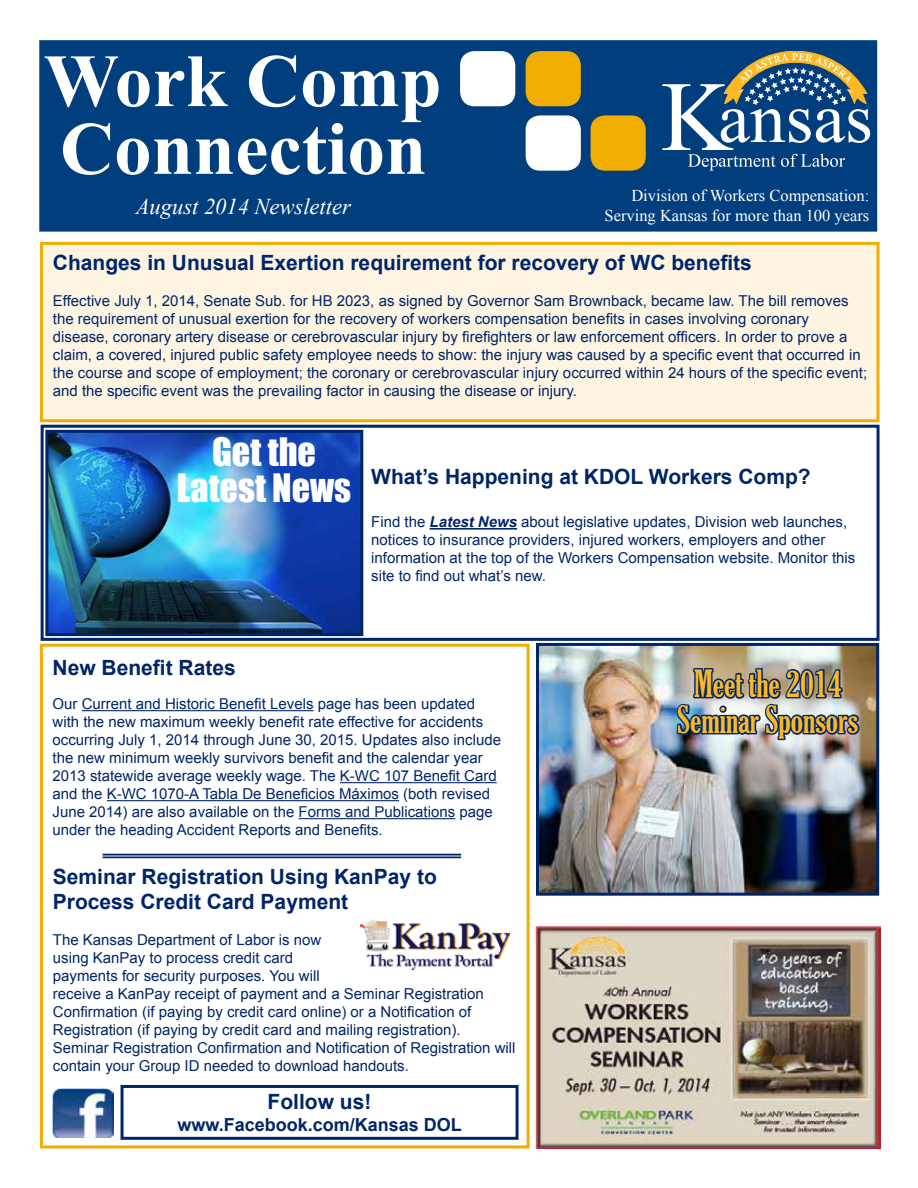
<style>
.page{position:relative;width:918px;height:1188px;background:#fff}
.page>*{position:absolute;margin:0;border:0;box-sizing:border-box;transform-origin:0 0}
.t1{font:700 75px/67.8px "Times New Roman";color:#fff}
.t2{font:extra-condensed 36px/36px "Gloucester";color:#fdb924;text-align:center}
.t3{font:36px/36px "Impact";color:#fff;text-align:center}
.t4{font:italic 22.5px "Times New Roman";color:#fff}
.t5{font:700 21px/25.2px "Arial";color:#002569}
.t6{font:700 18px "Arial";color:#002569}
.t7{font:16.5px/19.8px "Times New Roman";color:#fff;text-align:right}
.t8{font:15px/18px "Arial";color:#002569}
.s1{font-weight:700;font-style:italic}
</style>
<div class="page">
<div style="left:39px;top:40px;width:838px;height:192px;background:#003e7e;border:2px solid #003e7e"></div>
<div style="left:460px;top:51px;width:55px;height:55px;background:#fff;border-radius:14px"></div>
<div style="left:526px;top:51px;width:55px;height:55px;background:#f1ad02;border-radius:14px"></div>
<div style="left:526px;top:115px;width:55px;height:56px;background:#fff;border-radius:14px"></div>
<div style="left:591px;top:115px;width:55px;height:56px;background:#f1ad02;border-radius:14px"></div>
<svg style="left:662px;top:51px;width:208px;height:120px"></svg>
<div style="left:40px;top:242px;width:840px;height:180px;background:#fdf5e1;border:3px solid #f1ad02"></div>
<img style="left:540px;top:647px;width:335px;height:245px">
<div style="left:536px;top:643px;width:343px;height:253px;border:3px solid #002569"></div>
<img style="left:674px;top:642px;width:188px;height:100px">
<img style="left:49px;top:434px;width:310px;height:198px">
<div style="left:45px;top:430px;width:318px;height:206px;border:3px solid #002569"></div>
<hr style="left:430px;top:528px;width:87px;height:2px;background:#002569">
<img style="left:535px;top:927px;width:345px;height:221px">
<div style="left:40px;top:644px;width:490px;height:504px;border:3px solid #f1ad02"></div>
<hr style="left:82px;top:710px;width:232px;height:1px;background:#002569">
<hr style="left:340px;top:782px;width:157px;height:1px;background:#002569">
<hr style="left:107px;top:800px;width:292px;height:1px;background:#002569">
<hr style="left:299px;top:818px;width:156px;height:1px;background:#002569">
<img style="left:361px;top:919px;width:149px;height:51px">
<hr style="left:103px;top:854px;width:358px;height:1px;background:#002569">
<hr style="left:103px;top:856px;width:358px;height:1px;background:#002569">
<hr style="left:103px;top:857px;width:358px;height:1px;background:#002569">
<img style="left:53px;top:1089px;width:60px;height:49px">
<div style="left:121px;top:1085px;width:398px;height:55px;border:3px solid #002569"></div>
<div style="left:41px;top:425px;width:839px;height:216px;border:3px solid #002569"></div>
<h1 class="t1" style="left:44px;top:45px;width:399px">Work Comp<br>Connection</h1>
<h3 class="t4" style="left:136px;top:191px;width:217px">August 2014 Newsletter</h3>
<p class="t7" style="left:605px;top:185px;width:266px">Division of Workers Compensation:<br>Serving Kansas for more than 100 years</p>
<h3 class="t5" style="left:53px;top:251px;width:700px">Changes in Unusual Exertion requirement for recovery of WC benefits</h3>
<p class="t8" style="left:53px;top:292px;width:816px">Effective July 1, 2014, Senate Sub. for HB 2023, as signed by Governor Sam Brownback, became law. The bill removes the requirement of unusual exertion for the recovery of workers compensation benefits in cases involving coronary disease, coronary artery disease or cerebrovascular injury by firefighters or law enforcement officers. In order to prove a claim, a covered, injured public safety employee needs to show: the injury was caused by a specific event that occurred in the course and scope of employment; the coronary or cerebrovascular injury occurred within 24 hours of the specific event; and the specific event was the prevailing factor in causing the disease or injury.</p>
<h2 class="t3" style="left:177px;top:433px;width:176px">Get the<br>Latest News</h2>
<h3 class="t5" style="left:371px;top:465px;width:441px">What’s Happening at KDOL Workers Comp?</h3>
<p class="t8" style="left:371px;top:513px;width:486px">Find the <span class="s1">Latest News</span> about legislative updates, Division web launches, notices to insurance providers, injured workers, employers and other information at the top of the Workers Compensation website. Monitor this site to find out what’s new.</p>
<h3 class="t5" style="left:53px;top:655px;width:185px">New Benefit Rates</h3>
<p class="t8" style="left:53px;top:695px;width:450px">Our Current and Historic Benefit Levels page has been updated with the new maximum weekly benefit rate effective for accidents occurring July 1, 2014 through June 30, 2015. Updates also include the new minimum weekly survivors benefit and the calendar year 2013 statewide average weekly wage. The K-WC 107 Benefit Card and the K-WC 1070-A Tabla De Beneficios Máximos (both revised June 2014) are also available on the Forms and Publications page under the heading Accident Reports and Benefits.</p>
<h3 class="t5" style="left:53px;top:864px;width:385px">Seminar Registration Using KanPay to<br>Process Credit Card Payment</h3>
<p class="t8" style="left:53px;top:931px;width:464px">The Kansas Department of Labor is now<br>using KanPay to process credit card<br>payments for security purposes. You will<br>receive a KanPay receipt of payment and a Seminar Registration Confirmation (if paying by credit card online) or a Notification of Registration (if paying by credit card and mailing registration).<br>Seminar Registration Confirmation and Notification of Registration will contain your Group ID needed to download handouts.</p>
<h3 class="t5" style="left:268px;top:1090px;width:105px">Follow us!</h3>
<p class="t6" style="left:178px;top:1113px;width:286px">www.Facebook.com/Kansas DOL</p>
<h2 class="t2" style="left:677px;top:666px;width:183px">Meet the 2014<br>Seminar Sponsors</h2>
</div>
